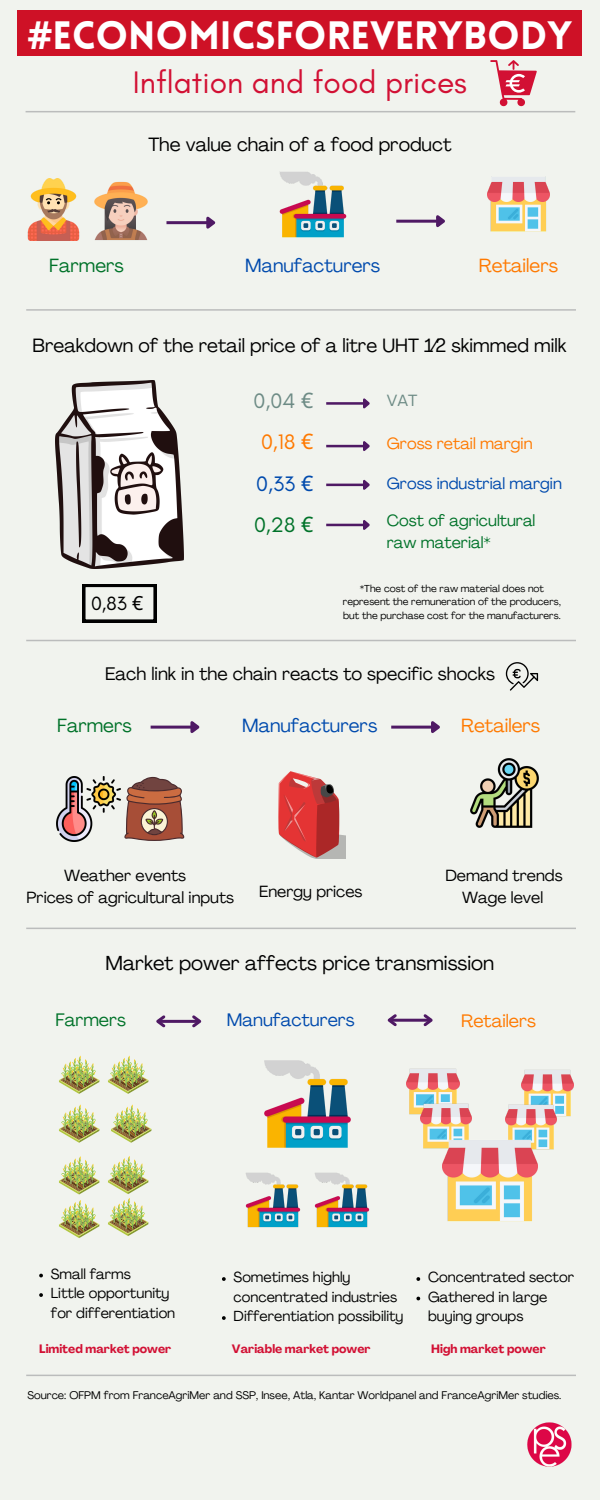
<style>
.page{position:relative;width:600px;height:1500px;background:#f1f3ee}
.page>*{position:absolute;margin:0;border:0;box-sizing:border-box;transform-origin:0 0}
.t1{font:900 38.7px "Lovelo";color:#fff}
.t2{font:31.7px "Glacial Indifference";color:#d21034}
.t3{font:21.4px/41.5px "Glacial Indifference";color:#6d8b85;text-align:center}
.t4{font:20px "Agrandir";color:#000}
.t5{font:19.5px "Glacial Indifference";color:#000}
.t6{font:19px "Agrandir";color:#000}
.t7{font:18.9px "Agrandir";color:#004aad}
.t8{font:18.9px "Agrandir";color:#ff7900}
.t9{font:18.9px "Agrandir";color:#007229}
.t10{font:18px "Agrandir";color:#000}
.t11{font:17.9px "Agrandir";color:#004aad}
.t12{font:17.9px "Agrandir";color:#ff7900}
.t13{font:17.9px "Agrandir";color:#007229}
.t14{font:16px/21.6px "Agrandir";color:#000}
.t15{font:16px/21.8px "Agrandir";color:#007229}
.t16{font:16px "Agrandir";color:#004aad}
.t17{font:16px "Agrandir";color:#ff7900}
.t18{font:16px "Agrandir";color:#6d8b85}
.t19{font:14.4px/19.5px "Agrandir";color:#000}
.t20{font:700 12px "Agrandir";color:#d21034}
.t21{font:11px "Agrandir";color:#000}
.t22{font:10px/13.5px "Agrandir";color:#000;text-align:center}
.s1{font-family:"Noto Sans";font-weight:700}
.s2{font-family:"Noto Sans"}
.s3{color:#ff7900}
.s4{font-family:"Noto Sans";color:#ff7900}
.s5{color:#004aad}
.s6{font-family:"Noto Sans";color:#004aad}
.s7{color:#007229}
.s8{font-family:"Noto Sans";color:#007229}
</style>
<div class="page">
<hr style="left:26px;top:640px;width:550px;height:1px;background:#bbbcbc">
<hr style="left:26px;top:309px;width:550px;height:2px;background:#bbbcbc">
<hr style="left:26px;top:928px;width:550px;height:1px;background:#bbbcbc">
<hr style="left:26px;top:1375px;width:550px;height:1px;background:#bbbcbc">
<img style="left:487px;top:176px;width:63px;height:56px">
<hr style="left:166px;top:221px;width:41px;height:3px;background:#4f1964">
<svg style="left:204px;top:216px;width:12px;height:13px"></svg>
<hr style="left:396px;top:220px;width:41px;height:3px;background:#4f1964">
<svg style="left:433px;top:215px;width:12px;height:13px"></svg>
<img style="left:264px;top:1060px;width:87px;height:88px">
<img style="left:245px;top:1172px;width:56px;height:56px">
<img style="left:314px;top:1172px;width:56px;height:56px">
<hr style="left:151px;top:726px;width:40px;height:3px;background:#4f1964">
<svg style="left:188px;top:721px;width:12px;height:12px"></svg>
<hr style="left:391px;top:726px;width:41px;height:3px;background:#4f1964">
<svg style="left:428px;top:721px;width:12px;height:12px"></svg>
<img style="left:55px;top:380px;width:129px;height:189px">
<img style="left:279px;top:172px;width:68px;height:66px">
<hr style="left:326px;top:402px;width:38px;height:3px;background:#4f1964">
<svg style="left:361px;top:398px;width:9px;height:11px"></svg>
<hr style="left:326px;top:445px;width:38px;height:2px;background:#4f1964">
<svg style="left:361px;top:441px;width:9px;height:10px"></svg>
<hr style="left:326px;top:484px;width:38px;height:2px;background:#4f1964">
<svg style="left:361px;top:479px;width:9px;height:11px"></svg>
<hr style="left:326px;top:524px;width:38px;height:2px;background:#4f1964">
<svg style="left:361px;top:520px;width:9px;height:10px"></svg>
<img style="left:56px;top:777px;width:65px;height:64px">
<svg style="left:124px;top:777px;width:60px;height:64px;background:#ab7461"></svg>
<hr style="left:389px;top:1019px;width:42px;height:3px;background:#4f1964">
<svg style="left:387px;top:1014px;width:12px;height:13px"></svg>
<svg style="left:421px;top:1014px;width:12px;height:13px"></svg>
<hr style="left:26px;top:111px;width:549px;height:1px;background:#bbbcbc">
<hr style="left:158px;top:1020px;width:42px;height:3px;background:#4f1964">
<svg style="left:156px;top:1015px;width:12px;height:13px"></svg>
<svg style="left:189px;top:1015px;width:13px;height:13px"></svg>
<svg style="left:59px;top:1056px;width:40px;height:38px"></svg>
<svg style="left:108px;top:1056px;width:40px;height:38px"></svg>
<svg style="left:59px;top:1105px;width:40px;height:38px"></svg>
<svg style="left:111px;top:1105px;width:40px;height:38px"></svg>
<svg style="left:59px;top:1156px;width:40px;height:38px"></svg>
<svg style="left:59px;top:1200px;width:40px;height:38px"></svg>
<img style="left:108px;top:1156px;width:40px;height:80px">
<svg style="left:83px;top:584px;width:73px;height:38px"></svg>
<svg style="left:222px;top:1277px;width:4px;height:4px"></svg>
<svg style="left:222px;top:1316px;width:4px;height:4px"></svg>
<svg style="left:416px;top:1277px;width:4px;height:4px"></svg>
<svg style="left:416px;top:1297px;width:4px;height:3px"></svg>
<img style="left:527px;top:1422px;width:45px;height:45px">
<img style="left:27px;top:179px;width:53px;height:62px">
<img style="left:94px;top:182px;width:54px;height:58px">
<svg style="left:46px;top:198px;width:16px;height:6px"></svg>
<img style="left:407px;top:1068px;width:52px;height:47px">
<img style="left:420px;top:1101px;width:51px;height:48px">
<img style="left:521px;top:1070px;width:53px;height:49px">
<img style="left:505px;top:1101px;width:51px;height:49px">
<img style="left:443px;top:1133px;width:94px;height:89px">
<svg style="left:39px;top:1274px;width:4px;height:3px"></svg>
<svg style="left:39px;top:1293px;width:4px;height:4px"></svg>
<svg style="left:278px;top:771px;width:67px;height:88px"></svg>
<img style="left:470px;top:758px;width:69px;height:70px">
<div style="left:18px;top:10px;width:564px;height:46px;background:#ce1126"></div>
<svg style="left:490px;top:60px;width:47px;height:46px"></svg>
<svg style="left:506px;top:662px;width:32px;height:29px"></svg>
<h1 class="t1" style="left:28px;top:20px;width:546px"><span class="s1">#</span>ECONOMICSFOREVERYBODY</h1>
<h2 class="t2" style="left:133px;top:63px;width:336px">Inflation and food prices</h2>
<h3 class="t6" style="left:148px;top:137px;width:305px">The value chain of a food product</h3>
<h3 class="t7" style="left:245px;top:258px;width:137px">Manufacturers</h3>
<h3 class="t9" style="left:49px;top:258px;width:76px">Farmers</h3>
<h3 class="t8" style="left:479px;top:258px;width:81px">Retailers</h3>
<h3 class="t6" style="left:33px;top:338px;width:535px">Breakdown of the retail price of a litre UHT 1<span class="s2">⁄</span>2 skimmed milk</h3>
<h3 class="t5" style="left:91px;top:591px;width:54px">0,83 <span class="s2">€</span></h3>
<h3 class="t3" style="left:253px;top:380px;width:61px">0,04 <span class="s2">€<br></span><span class="s3">0,18</span> <span class="s4">€<br></span><span class="s5">0,33</span> <span class="s6">€<br></span><span class="s7">0,28</span> <span class="s8">€</span></h3>
<p class="t18" style="left:387px;top:394px;width:32px">VAT</p>
<p class="t17" style="left:387px;top:437px;width:147px">Gross retail margin</p>
<p class="t16" style="left:387px;top:477px;width:176px">Gross industrial margin</p>
<p class="t15" style="left:387px;top:511px;width:150px">Cost of agricultural raw material*</p>
<p class="t22" style="left:343px;top:582px;width:219px">*The cost of the raw material does not represent the remuneration of the producers, but the purchase cost for the manufacturers.</p>
<p class="t10" style="left:105px;top:667px;width:391px">Each link in the chain reacts to specific shocks</p>
<h3 class="t9" style="left:57px;top:718px;width:76px">Farmers</h3>
<h3 class="t7" style="left:242px;top:718px;width:137px">Manufacturers</h3>
<h3 class="t8" style="left:461px;top:718px;width:81px">Retailers</h3>
<p class="t14" style="left:27px;top:867px;width:209px;text-indent:37px">Weather events<br>Prices of agricultural inputs</p>
<p class="t14" style="left:445px;top:867px;width:119px;text-align:center">Demand trends<br>Wage level</p>
<p class="t14" style="left:259px;top:882px;width:105px">Energy prices</p>
<h3 class="t4" style="left:106px;top:955px;width:390px">Market power affects price transmission</h3>
<p class="t13" style="left:55px;top:1013px;width:72px">Farmers</p>
<p class="t11" style="left:227px;top:1012px;width:129px">Manufacturers</p>
<p class="t12" style="left:461px;top:1014px;width:76px">Retailers</p>
<p class="t19" style="left:51px;top:1266px;width:126px">Small farms<br>Little opportunity for differentiation</p>
<p class="t19" style="left:234px;top:1269px;width:171px">Sometimes highly concentrated industries<br>Differentiation possibility</p>
<p class="t19" style="left:428px;top:1269px;width:147px">Concentrated sector<br>Gathered in large buying groups</p>
<p class="t20" style="left:39px;top:1344px;width:133px">Limited market power</p>
<p class="t20" style="left:232px;top:1344px;width:140px">Variable market power</p>
<p class="t20" style="left:431px;top:1344px;width:116px">High market power</p>
<p class="t21" style="left:27px;top:1391px;width:535px">Source: OFPM from FranceAgriMer and SSP, Insee, Atla, Kantar Worldpanel and FranceAgriMer studies.</p>
</div>
